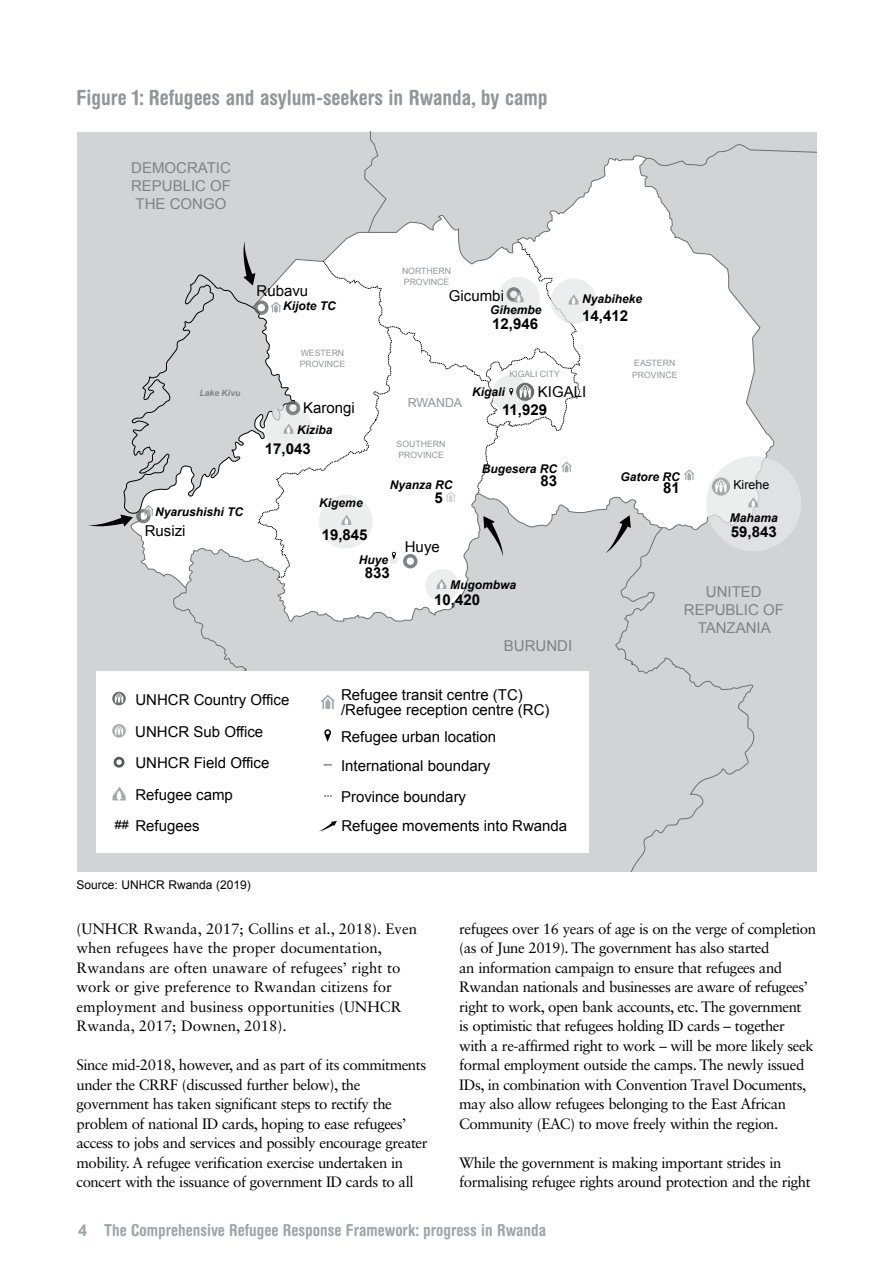
<style>
.page{position:relative;width:893px;height:1263px;background:#fff}
.page>*{position:absolute;margin:0;border:0;box-sizing:border-box;transform-origin:0 0}
.t1{font:700 condensed 21px "Helvetica Rounded LT Std";color:#939598}
.t2{font:700 condensed 16.5px "Helvetica Rounded LT Std";color:#9fa5a8}
.t3{font:15px/19.5px "Sabon LT Std";letter-spacing:-.03em;color:#000}
.t4{font:15px/31.7px "Arial";color:#000}
.t5{font:15px/19.5px "Sabon LT Std";color:#000}
.t6{font:15px/18px "Arial";color:#808285;text-align:center}
.t7{font:700 15px "Arial";color:#000}
.t8{font:12.45px "Arial";color:#939598}
.t9{font:12.45px "Arial";color:#000}
.t10{font:italic 700 12px "Arial";color:#000}
.t11{font:12px "Arial";color:#000}
.t12{font:8.7px/11.2px "Arial";color:#939598}
.t13{font:italic 700 8.7px "Arial";color:#808285}
.s1{font-size:12.45px}
.s2{font-family:"Arial";font-stretch:normal}
</style>
<div class="page">
<div style="left:77px;top:132px;width:739px;height:740px;background:#d1d3d4"></div>
<svg style="left:581px;top:155px;width:193px;height:398px"></svg>
<svg style="left:645px;top:144px;width:171px;height:23px"></svg>
<svg style="left:615px;top:527px;width:142px;height:345px"></svg>
<div style="left:706px;top:456px;width:95px;height:95px;background:#e6e7e8;border-radius:50%"></div>
<div style="left:551px;top:278px;width:45px;height:46px;background:#e6e7e8;border-radius:50%"></div>
<svg style="left:748px;top:497px;width:10px;height:10px"></svg>
<svg style="left:682px;top:468px;width:14px;height:13px"></svg>
<svg style="left:712px;top:477px;width:18px;height:19px"></svg>
<svg style="left:715px;top:480px;width:12px;height:12px"></svg>
<div style="left:96px;top:671px;width:492px;height:182px;background:#fff"></div>
<div style="left:114px;top:757px;width:10px;height:11px;border:3px solid #58595b;border-radius:50%"></div>
<svg style="left:112px;top:787px;width:14px;height:13px"></svg>
<svg style="left:89px;top:132px;width:492px;height:610px"></svg>
<svg style="left:318px;top:821px;width:19px;height:11px"></svg>
<h1 class="t1" style="left:77px;top:84px;width:472px">Figure 1: Refugees and asylum-seekers in Rwanda, by camp</h1>
<p class="t6" style="left:131px;top:159px;width:102px">DEMOCRATIC<br>REPUBLIC OF<br>THE CONGO</p>
<p class="t13" style="left:199px;top:387px;width:43px">Lake Kivu</p>
<p class="t10" style="left:155px;top:504px;width:90px">Nyarushishi TC</p>
<p class="t4" style="left:145px;top:515px;width:42px">Rusizi</p>
<p class="t4" style="left:256px;top:275px;width:53px">Rubavu</p>
<p class="t10" style="left:283px;top:298px;width:54px">Kijote TC</p>
<p class="t12" style="left:300px;top:348px;width:47px">WESTERN<br>PROVINCE</p>
<p class="t4" style="left:303px;top:392px;width:53px">Karongi</p>
<p class="t10" style="left:297px;top:422px;width:37px">Kiziba</p>
<p class="t7" style="left:265px;top:438px;width:47px">17,043</p>
<p class="t10" style="left:319px;top:495px;width:45px">Kigeme</p>
<p class="t12" style="left:402px;top:265px;width:51px">NORTHERN<br>PROVINCE</p>
<p class="t4" style="left:449px;top:280px;width:57px">Gicumbi</p>
<p class="t10" style="left:490px;top:302px;width:53px">Gihembe</p>
<p class="t7" style="left:492px;top:314px;width:47px">12,946</p>
<p class="t10" style="left:582px;top:291px;width:62px">Nyabiheke</p>
<p class="t7" style="left:582px;top:305px;width:47px">14,412</p>
<p class="t12" style="left:634px;top:358px;width:43px">EASTERN</p>
<p class="t8" style="left:408px;top:394px;width:56px">RWANDA</p>
<p class="t12" style="left:397px;top:438px;width:50px">SOUTHERN<br>PROVINCE</p>
<p class="t10" style="left:390px;top:477px;width:64px">Nyanza RC</p>
<p class="t7" style="left:435px;top:488px;width:10px">5</p>
<p class="t12" style="left:509px;top:368px;width:52px">KIGALI CITY</p>
<p class="t12" style="left:632px;top:369px;width:47px">PROVINCE</p>
<p class="t10" style="left:472px;top:384px;width:34px">Kigali</p>
<p class="t4" style="left:538px;top:376px;width:50px">KIGALI</p>
<p class="t7" style="left:502px;top:400px;width:47px">11,929</p>
<p class="t10" style="left:482px;top:461px;width:77px">Bugesera RC</p>
<p class="t7" style="left:540px;top:471px;width:18px">83</p>
<p class="t10" style="left:620px;top:469px;width:61px">Gatore RC</p>
<p class="t7" style="left:663px;top:478px;width:18px">81</p>
<p class="t9" style="left:733px;top:477px;width:37px">Kirehe</p>
<p class="t10" style="left:730px;top:510px;width:50px">Mahama</p>
<p class="t7" style="left:322px;top:525px;width:47px">19,845</p>
<p class="t7" style="left:365px;top:563px;width:27px">833</p>
<p class="t10" style="left:359px;top:552px;width:31px">Huye</p>
<p class="t4" style="left:405px;top:531px;width:37px">Huye</p>
<p class="t10" style="left:450px;top:577px;width:67px">Mugombwa</p>
<p class="t7" style="left:434px;top:590px;width:47px">10,420</p>
<p class="t6" style="left:504px;top:637px;width:70px">BURUNDI</p>
<p class="t7" style="left:731px;top:521px;width:47px">59,843</p>
<p class="t6" style="left:684px;top:583px;width:102px">UNITED<br>REPUBLIC OF<br>TANZANIA</p>
<p class="t4" style="left:135px;top:684px;width:156px">UNHCR Country Office<br>UNHCR Sub Office<br>UNHCR Field Office<br>Refugee camp</p>
<p class="t4" style="left:341px;top:687px;width:210px;line-height:15px">Refugee transit centre (TC) /Refugee reception centre (RC)</p>
<p class="t4" style="left:341px;top:722px;width:157px;line-height:29.2px">Refugee urban location<br>International boundary</p>
<p class="t4" style="left:341px;top:781px;width:127px">Province boundary</p>
<p class="t4" style="left:115px;top:810px;width:86px"><span class="s1">##</span> Refugees</p>
<p class="t4" style="left:341px;top:810px;width:227px">Refugee movements into Rwanda</p>
<p class="t11" style="left:77px;top:877px;width:176px">Source: UNHCR Rwanda (2019)</p>
<p class="t5" style="left:77px;top:919px;width:342px">(UNHCR Rwanda, 2017; Collins et al., 2018). Even when refugees have the proper documentation, Rwandans are often unaware of refugees’ right to work or give preference to Rwandan citizens for employment and business opportunities (UNHCR Rwanda, 2017; Downen, 2018).</p>
<p class="t3" style="left:77px;top:1055px;width:353px">Since mid-2018, however, and as part of its commitments under the CRRF (discussed further below), the government has taken significant steps to rectify the problem of national ID cards, hoping to ease refugees’ access to jobs and services and possibly encourage greater mobility. A refugee verification exercise undertaken in concert with the issuance of government ID cards to all</p>
<p class="t3" style="left:459px;top:919px;width:358px">refugees over 16 years of age is on the verge of completion (as of June 2019). The government has also started<br>an information campaign to ensure that refugees and Rwandan nationals and businesses are aware of refugees’ right to work, open bank accounts, etc. The government<br>is optimistic that refugees holding ID cards – together with a re-affirmed right to work – will be more likely seek formal employment outside the camps. The newly issued IDs, in combination with Convention Travel Documents, may also allow refugees belonging to the East African Community (EAC) to move freely within the region.</p>
<p class="t3" style="left:459px;top:1153px;width:353px">While the government is making important strides in formalising refugee rights around protection and the right</p>
<p class="t2" style="left:78px;top:1220px;width:470px"><span class="s2">4</span> The Comprehensive Refugee Response Framework: progress in Rwanda</p>
</div>
